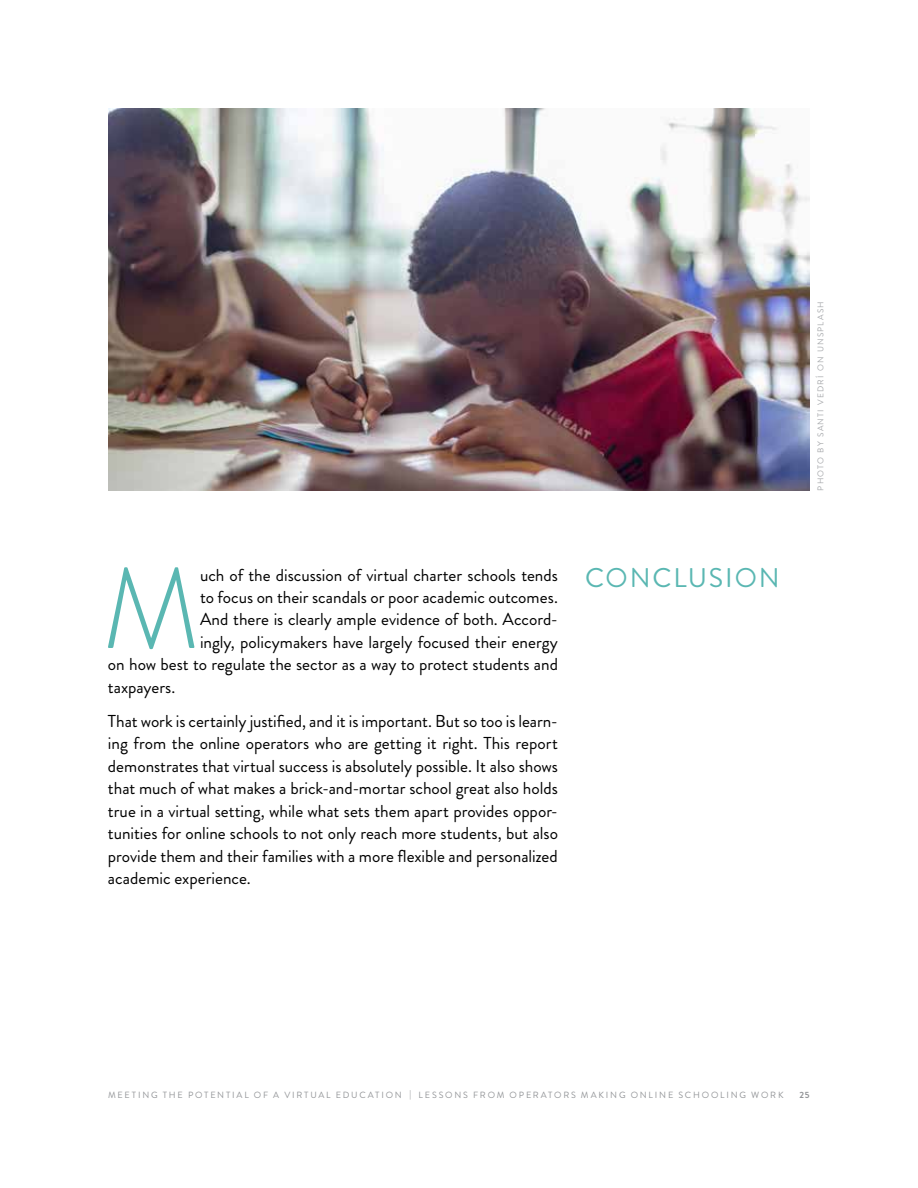
<style>
.page{position:relative;width:918px;height:1188px;background:#fff}
.page>*{position:absolute;margin:0;border:0;box-sizing:border-box;transform-origin:0 0}
.t1{font:300 113.7px "Brandon Grotesque";color:#5ab7b2}
.t2{font:27px "Brandon Grotesque";letter-spacing:.07em;color:#5ab7b2}
.t3{font:17.25px/22.5px "Brandon Grotesque";color:#000;text-align:justify}
.t4{font:9px "Brandon Grotesque";letter-spacing:.2em;color:#939598}
.t5{font:700 9px "Brandon Grotesque";color:#939598}
.t6{font:8.4px "Brandon Grotesque";letter-spacing:.135em;color:#a7a9ac}
</style>
<div class="page">
<img style="left:108px;top:108px;width:702px;height:382px">
<h1 class="t1" style="left:102px;top:531px;width:99px">M</h1>
<p class="t3" style="left:200px;top:564px;width:359px">uch of the discussion of virtual charter schools tends</p>
<p class="t3" style="left:200px;top:586px;width:359px">to focus on their scandals or poor academic outcomes.</p>
<p class="t3" style="left:200px;top:609px;width:359px">And there is clearly ample evidence of both. Accord-</p>
<p class="t3" style="left:200px;top:631px;width:359px">ingly, policymakers have largely focused their energy</p>
<p class="t3" style="left:108px;top:654px;width:452px">on how best to regulate the sector as a way to protect students and</p>
<p class="t3" style="left:108px;top:676px;width:69px">taxpayers.</p>
<p class="t3" style="left:108px;top:710px;width:452px">That work is certainly justified, and it is important. But so too is learn&shy;ing from the online operators who are getting it right. This report demonstrates that virtual success is absolutely possible. It also shows that much of what makes a brick-and-mortar school great also holds true in a virtual setting, while what sets them apart provides oppor&shy;tunities for online schools to not only reach more students, but also provide them and their families with a more flexible and personalized academic experience.</p>
<h2 class="t2" style="left:585px;top:559px;width:196px">CONCLUSION</h2>
<p class="t6" style="left:815px;top:490px;width:191px;rotate:-90deg">photo by santi vedrí on unsplash</p>
<p class="t4" style="left:108px;top:1089px;width:677px">MEETING THE POTENTIAL OF A VIRTUAL EDUCATION | LESSONS FROM OPERATORS MAKING ONLINE SCHOOLING WORK</p>
<p class="t5" style="left:800px;top:1089px;width:12px">25</p>
</div>
